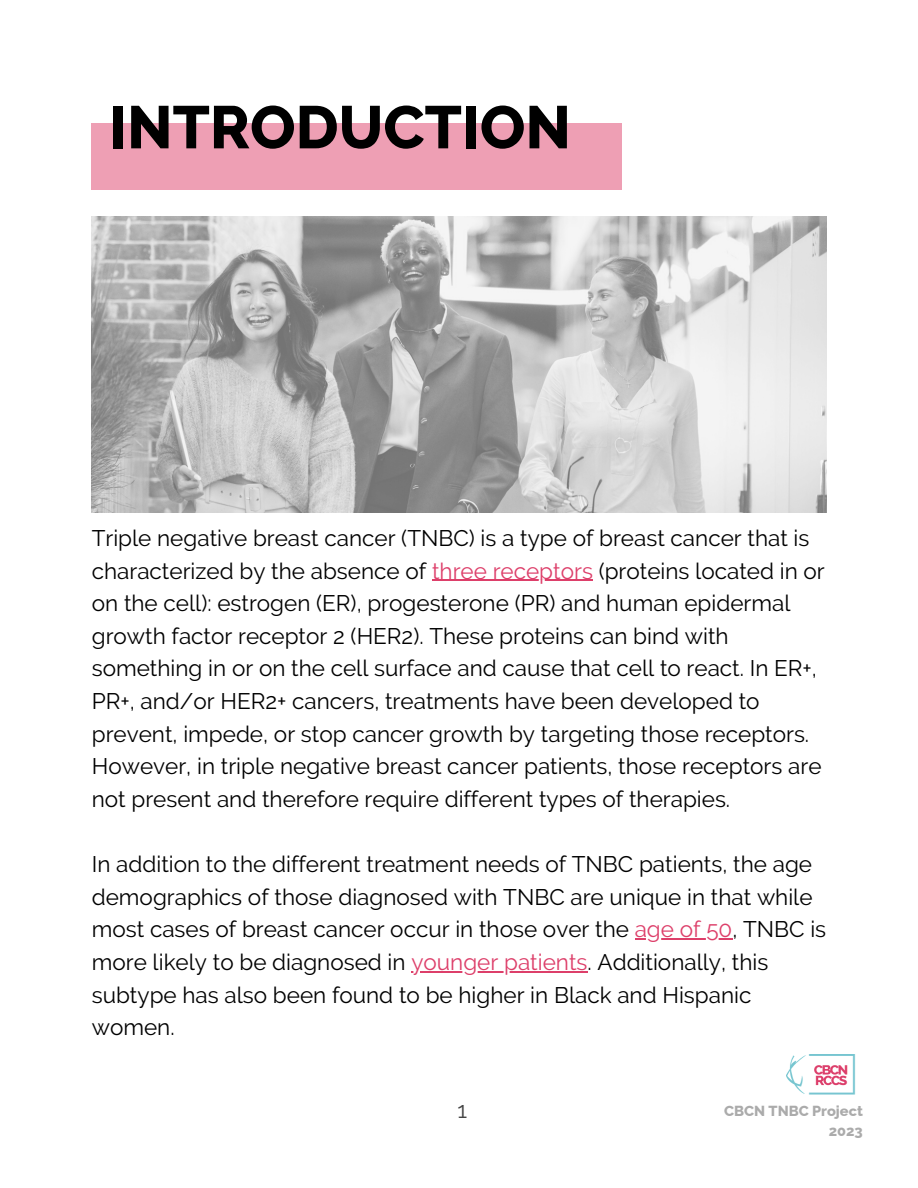
<style>
.page{position:relative;width:918px;height:1188px;background:#fff}
.page>*{position:absolute;margin:0;border:0;box-sizing:border-box;transform-origin:0 0}
.t1{font:800 60px "Raleway";color:#000}
.t2{font:22.5px/32.7px "Raleway";color:#000}
.t3{font:22.5px "Raleway";color:#454545}
.t4{font:800 14.55px "Raleway";color:#ababab}
.s1{color:#dd3f6a}
</style>
<div class="page">
<div style="left:92px;top:124px;width:530px;height:66px;background:#ee9fb4"></div>
<img style="left:92px;top:216px;width:734px;height:296px">
<hr style="left:432px;top:580px;width:161px;height:1px;background:#dd3f6a">
<hr style="left:635px;top:939px;width:97px;height:1px;background:#dd3f6a">
<hr style="left:411px;top:971px;width:177px;height:1px;background:#dd3f6a">
<img style="left:787px;top:1055px;width:69px;height:40px">
<p class="t1" style="left:109px;top:92px;width:463px">INTRODUCTION</p>
<p class="t2" style="left:92px;top:522px;width:735px">Triple negative breast cancer (TNBC) is a type of breast cancer that is characterized by the absence of <span class="s1">three receptors</span> (proteins located in or on the cell): estrogen (ER), progesterone (PR) and human epidermal growth factor receptor 2 (HER2). These proteins can bind with something in or on the cell surface and cause that cell to react. In ER+, PR+, and/or HER2+ cancers, treatments have been developed to prevent, impede, or stop cancer growth by targeting those receptors.<br>However, in triple negative breast cancer patients, those receptors are not present and therefore require different types of therapies.</p>
<p class="t2" style="left:92px;top:848px;width:736px">In addition to the different treatment needs of TNBC patients, the age demographics of those diagnosed with TNBC are unique in that while most cases of breast cancer occur in those over the <span class="s1">age of 50</span>, TNBC is more likely to be diagnosed in <span class="s1">younger patients</span>. Additionally, this subtype has also been found to be higher in Black and Hispanic women.</p>
<p class="t3" style="left:457px;top:1096px;width:11px">1</p>
<p class="t4" style="left:724px;top:1103px;width:140px">CBCN TNBC Project</p>
<p class="t4" style="left:829px;top:1123px;width:36px">2023</p>
</div>
